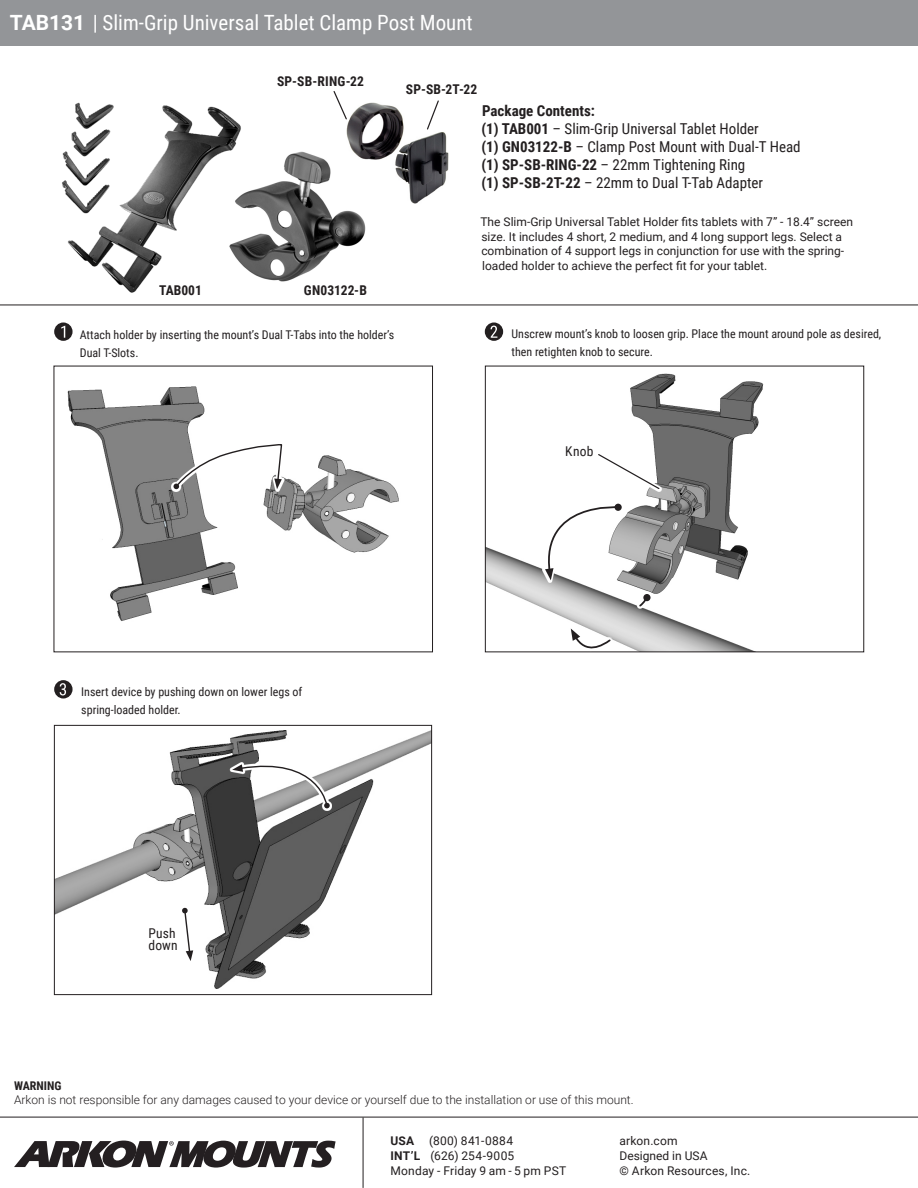
<style>
.page{position:relative;width:918px;height:1188px;background:#fff}
.page>*{position:absolute;margin:0;border:0;box-sizing:border-box;transform-origin:0 0}
.t1{font:21px "Roboto Condensed";color:#fff}
.t2{font:15px/18px "Roboto Condensed";color:#231f20}
.t3{font:700 13.5px "Roboto Condensed";letter-spacing:.015em;color:#231f20}
.t4{font:13.5px/12px "Roboto Condensed";letter-spacing:.01em;color:#231f20}
.t5{font:12px/14.4px "Roboto";color:#231f20}
.t6{font:12px/18px "Roboto Condensed";color:#231f20}
.t7{font:300 12px/13.5px "Roboto";color:#231f20}
.s1{font-family:"Roboto";font-weight:700}
.s2{font-weight:700}
.s3{font-family:"Roboto Condensed";font-weight:700}
</style>
<div class="page">
<hr style="left:363px;top:1117px;width:1px;height:71px;background:#231f20">
<hr style="left:0;top:1117px;width:918px;height:1px;background:#231f20">
<svg style="left:14px;top:1141px;width:322px;height:27px"></svg>
<img style="left:246px;top:151px;width:120px;height:131px">
<img style="left:347px;top:102px;width:101px;height:102px">
<img style="left:487px;top:373px;width:277px;height:277px">
<div style="left:485px;top:366px;width:379px;height:286px;border:1px solid #231f20"></div>
<div style="left:0;top:0;width:918px;height:45px;background:#939598"></div>
<img style="left:56px;top:730px;width:374px;height:259px">
<div style="left:54px;top:725px;width:378px;height:270px;border:1px solid #231f20"></div>
<hr style="left:0;top:305px;width:918px;height:1px;background:#231f20">
<svg style="left:54px;top:680px;width:19px;height:19px"></svg>
<svg style="left:60px;top:683px;width:6px;height:12px"></svg>
<svg style="left:485px;top:322px;width:18px;height:19px"></svg>
<svg style="left:491px;top:326px;width:6px;height:12px"></svg>
<svg style="left:54px;top:322px;width:19px;height:19px"></svg>
<svg style="left:61px;top:326px;width:4px;height:12px"></svg>
<img style="left:67px;top:386px;width:332px;height:235px">
<svg style="left:171px;top:442px;width:114px;height:50px"></svg>
<svg style="left:174px;top:443px;width:109px;height:46px"></svg>
<div style="left:564px;top:443px;width:31px;height:15px;background:#fff"></div>
<div style="left:147px;top:925px;width:32px;height:27px;background:#fff"></div>
<svg style="left:596px;top:452px;width:66px;height:39px"></svg>
<svg style="left:597px;top:453px;width:64px;height:37px"></svg>
<svg style="left:543px;top:501px;width:81px;height:82px"></svg>
<svg style="left:540px;top:502px;width:80px;height:78px"></svg>
<div style="left:637px;top:592px;width:16px;height:17px;background:#fff"></div>
<svg style="left:639px;top:599px;width:9px;height:9px"></svg>
<div style="left:643px;top:594px;width:8px;height:7px;background:#231f20;border-radius:50%"></div>
<svg style="left:567px;top:616px;width:47px;height:37px"></svg>
<svg style="left:158px;top:904px;width:59px;height:60px"></svg>
<svg style="left:230px;top:762px;width:102px;height:49px"></svg>
<svg style="left:232px;top:756px;width:98px;height:52px"></svg>
<img style="left:62px;top:102px;width:184px;height:191px">
<svg style="left:424px;top:100px;width:17px;height:33px"></svg>
<svg style="left:333px;top:91px;width:24px;height:32px"></svg>
<p class="t1" style="left:10px;top:8px;width:464px"><span class="s1">TAB131</span> | Slim-Grip Universal Tablet Clamp Post Mount</p>
<p class="t3" style="left:159px;top:281px;width:44px">TAB001</p>
<p class="t3" style="left:277px;top:72px;width:88px">SP-SB-RING-22</p>
<p class="t3" style="left:304px;top:281px;width:65px">GN03122-B</p>
<p class="t3" style="left:406px;top:80px;width:73px">SP-SB-2T-22</p>
<p class="t2" style="left:481px;top:101px;width:279px"><span class="s2">Package Contents:<br>(1) TAB001</span> – Slim-Grip Universal Tablet Holder</p>
<p class="t2" style="left:481px;top:137px;width:321px"><span class="s2">(1) GN03122-B</span> – Clamp Post Mount with Dual-T Head</p>
<p class="t2" style="left:481px;top:155px;width:265px"><span class="s2">(1) SP-SB-RING-22</span> – 22mm Tightening Ring</p>
<p class="t2" style="left:481px;top:173px;width:283px"><span class="s2">(1) SP-SB-2T-22</span> – 22mm to Dual T-Tab Adapter</p>
<p class="t5" style="left:481px;top:215px;width:374px">The Slim-Grip Universal Tablet Holder fits tablets with 7” - 18.4” screen size. It includes 4 short, 2 medium, and 4 long support legs. Select a combination of 4 support legs in conjunction for use with the spring&shy;loaded holder to achieve the perfect fit for your tablet.</p>
<p class="t6" style="left:80px;top:325px;width:316px">Attach holder by inserting the mount’s Dual T-Tabs into the holder’s<br>Dual T-Slots.</p>
<p class="t6" style="left:512px;top:325px;width:371px">Unscrew mount’s knob to loosen grip. Place the mount around pole as desired, then retighten knob to secure.</p>
<p class="t4" style="left:565px;top:444px;width:30px">Knob</p>
<p class="t6" style="left:81px;top:682px;width:223px">Insert device by pushing down on lower legs of spring-loaded holder.</p>
<p class="t4" style="left:148px;top:926px;width:31px">Push down</p>
<p class="t7" style="left:14px;top:1079px;width:621px"><span class="s3">WARNING<br></span>Arkon is not responsible for any damages caused to your device or yourself due to the installation or use of this mount.</p>
<p class="t5" style="left:391px;top:1133px;width:177px;line-height:15px"><span class="s2">USA</span> (800) 841-0884<br><span class="s2">INT’L</span> (626) 254-9005<br>Monday - Friday 9 am - 5 pm PST</p>
<p class="t5" style="left:620px;top:1133px;width:132px">arkon.com<br>Designed in USA<br>© Arkon Resources, Inc.</p>
</div>
